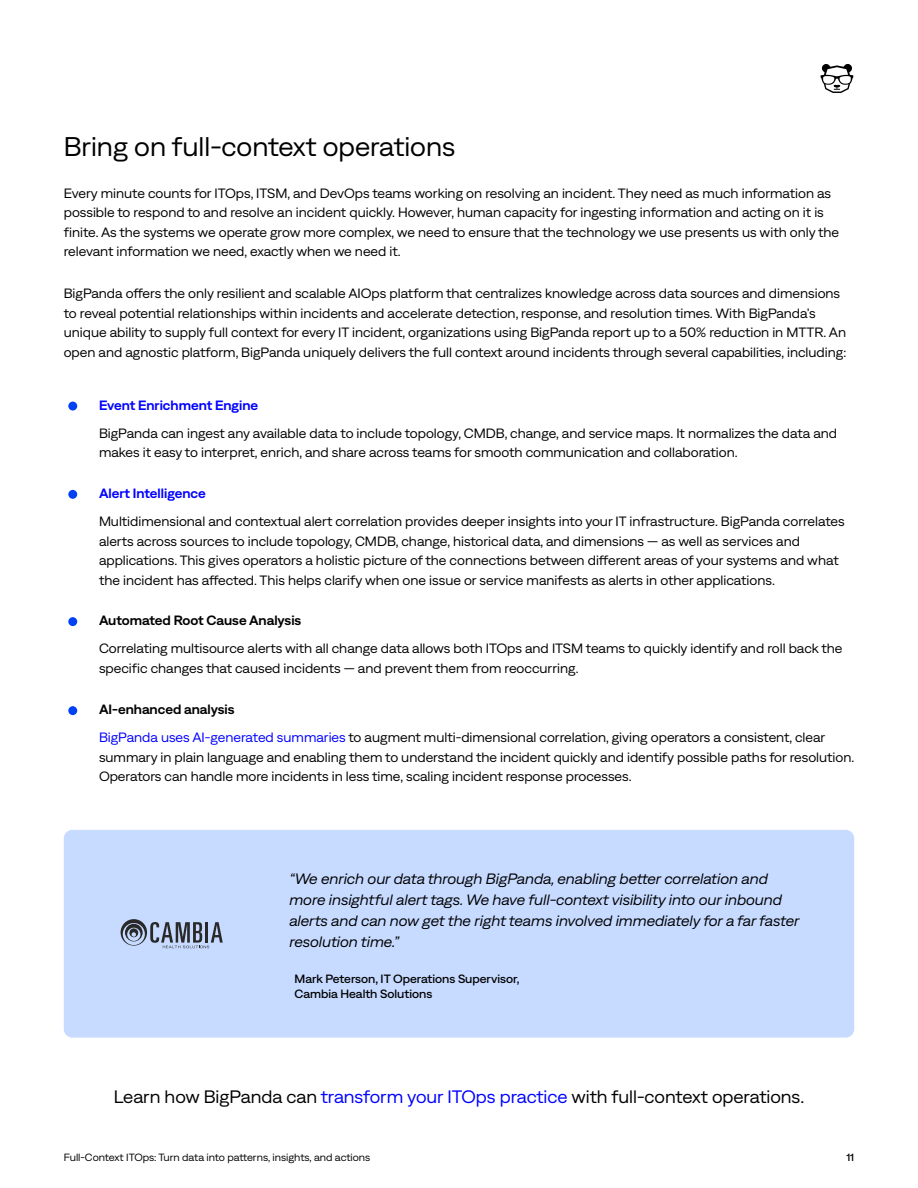
<style>
.page{position:relative;width:918px;height:1188px;background:#fff}
.page>*{position:absolute;margin:0;border:0;box-sizing:border-box;transform-origin:0 0}
.t1{font:27px "Denim WD";color:#000}
.t2{font:18px "Denim WD";color:#000}
.t3{font:italic 15px/21px "Denim WD";color:#000}
.t4{font:13.5px/19.5px "Denim WD";color:#000}
.t5{font:600 13.5px "Denim WD";color:#000}
.t6{font:600 13.5px "Denim WD";color:#00f}
.t7{font:500 12px "Denim WD";color:#000}
.t8{font:10.5px "Denim WD";color:#000}
.t9{font:500 10.5px "Denim WD";color:#000}
.s1{color:#00f}
</style>
<div class="page">
<svg style="left:820px;top:64px;width:33px;height:29px"></svg>
<svg style="left:66px;top:399px;width:14px;height:14px"></svg>
<div style="left:64px;top:397px;width:18px;height:18px;border:4px solid #fff;border-radius:50%"></div>
<svg style="left:66px;top:488px;width:14px;height:13px"></svg>
<div style="left:64px;top:485px;width:18px;height:18px;border:4px solid #fff;border-radius:50%"></div>
<svg style="left:66px;top:615px;width:14px;height:13px"></svg>
<div style="left:64px;top:613px;width:18px;height:18px;border:4px solid #fff;border-radius:50%"></div>
<svg style="left:66px;top:704px;width:14px;height:13px"></svg>
<div style="left:64px;top:702px;width:18px;height:18px;border:4px solid #fff;border-radius:50%"></div>
<div style="left:64px;top:830px;width:790px;height:208px;background:#c7daff;border-radius:9px"></div>
<svg style="left:121px;top:919px;width:102px;height:29px"></svg>
<p class="t1" style="left:64px;top:128px;width:393px">Bring on full-context operations</p>
<p class="t4" style="left:64px;top:182px;width:777px">Every minute counts for ITOps, ITSM, and DevOps teams working on resolving an incident. They need as much information as possible to respond to and resolve an incident quickly. However, human capacity for ingesting information and acting on it is finite. As the systems we operate grow more complex, we need to ensure that the technology we use presents us with only the relevant information we need, exactly when we need it.</p>
<p class="t4" style="left:64px;top:283px;width:784px">BigPanda offers the only resilient and scalable AIOps platform that centralizes knowledge across data sources and dimensions to reveal potential relationships within incidents and accelerate detection, response, and resolution times. With BigPanda’s unique ability to supply full context for every IT incident, organizations using BigPanda report up to a 50% reduction in MTTR. An open and agnostic platform, BigPanda uniquely delivers the full context around incidents through several capabilities, including:</p>
<p class="t6" style="left:99px;top:395px;width:161px">Event Enrichment Engine</p>
<p class="t4" style="left:99px;top:423px;width:740px">BigPanda can ingest any available data to include topology, CMDB, change, and service maps. It normalizes the data and makes it easy to interpret, enrich, and share across teams for smooth communication and collaboration.</p>
<p class="t6" style="left:99px;top:484px;width:108px">Alert Intelligence</p>
<p class="t4" style="left:99px;top:511px;width:747px">Multidimensional and contextual alert correlation provides deeper insights into your IT infrastructure. BigPanda correlates alerts across sources to include topology, CMDB, change, historical data, and dimensions — as well as services and applications. This gives operators a holistic picture of the connections between different areas of your systems and what the incident has affected. This helps clarify when one issue or service manifests as alerts in other applications.</p>
<p class="t5" style="left:99px;top:611px;width:204px">Automated Root Cause Analysis</p>
<p class="t4" style="left:99px;top:638px;width:745px">Correlating multisource alerts with all change data allows both ITOps and ITSM teams to quickly identify and roll back the specific changes that caused incidents — and prevent them from reoccurring.</p>
<p class="t5" style="left:99px;top:700px;width:137px">AI-enhanced analysis</p>
<p class="t4" style="left:99px;top:727px;width:757px"><span class="s1">BigPanda uses AI-generated summaries</span> to augment multi-dimensional correlation, giving operators a consistent, clear summary in plain language and enabling them to understand the incident quickly and identify possible paths for resolution.<br>Operators can handle more incidents in less time, scaling incident response processes.</p>
<p class="t3" style="left:289px;top:867px;width:512px">“We enrich our data through BigPanda, enabling better correlation and more insightful alert tags. We have full-context visibility into our inbound alerts and can now get the right teams involved immediately for a far faster resolution time.”</p>
<p class="t7" style="left:295px;top:970px;width:226px">Mark Peterson, IT Operations Supervisor,</p>
<p class="t7" style="left:295px;top:985px;width:139px">Cambia Health Solutions</p>
<p class="t2" style="left:114px;top:1084px;width:692px">Learn how BigPanda can <span class="s1">transform your ITOps practice</span> with full-context operations.</p>
<p class="t8" style="left:64px;top:1150px;width:308px">Full-Context ITOps: Turn data into patterns, insights, and actions</p>
<p class="t9" style="left:846px;top:1150px;width:9px">11</p>
</div>
